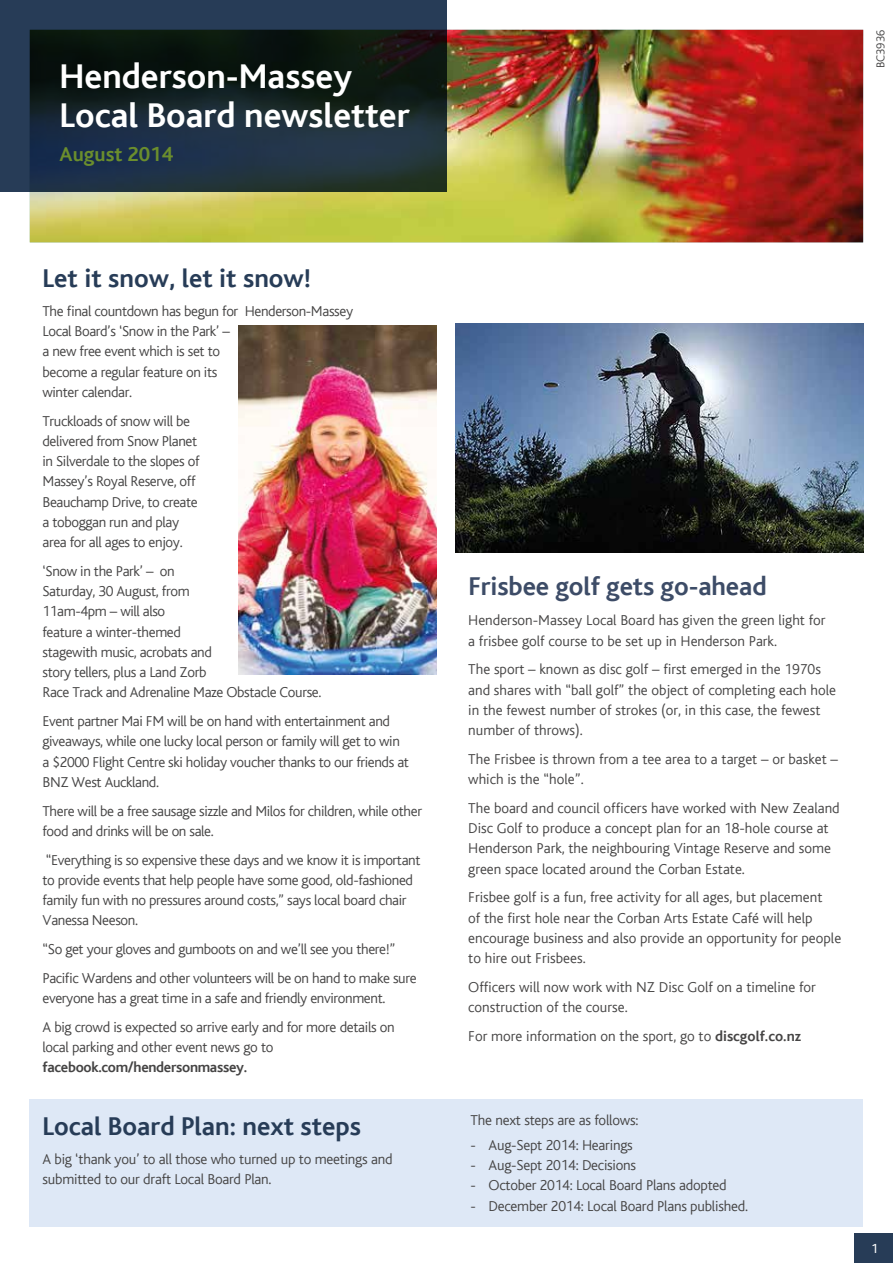
<style>
.page{position:relative;width:893px;height:1263px;background:#fff}
.page>*{position:absolute;margin:0;border:0;box-sizing:border-box;transform-origin:0 0}
.t1{font:700 36px/39px "AC Bliss";color:#fff}
.t2{font:700 27px "AC Bliss";color:#273c57}
.t3{font:700 27px "AC Bliss";letter-spacing:-.005em;color:#3d4c67}
.t4{font:700 21px "AC Bliss";color:#6b8e2d}
.t5{font:300 15px/20.2px "AC Bliss";letter-spacing:-.02em;color:#454444}
.t6{font:300 15px/20.2px "AC Bliss";color:#454444}
.t7{font:700 15px "AC Bliss";letter-spacing:-.02em;color:#454444}
.t8{font:13.5px "AC Bliss";color:#fff}
.t9{font:300 12px "AC Bliss";color:#454444}
.s1{font-weight:700}
</style>
<div class="page">
<div style="left:30px;top:1099px;width:833px;height:128px;background:#dee8f6"></div>
<img style="left:30px;top:30px;width:833px;height:212px">
<svg style="left:0;top:0;width:446px;height:191px;background:#192933"></svg>
<div style="left:855px;top:1233px;width:38px;height:30px;background:#273c57"></div>
<img style="left:238px;top:325px;width:199px;height:349px">
<img style="left:455px;top:324px;width:408px;height:228px">
<h1 class="t1" style="left:60px;top:58px;width:352px">Henderson-Massey<br>Local Board newsletter</h1>
<h3 class="t4" style="left:60px;top:143px;width:115px">August 2014</h3>
<h2 class="t2" style="left:43px;top:264px;width:270px">Let it snow, let it snow!</h2>
<p class="t5" style="left:43px;top:301px;width:312px">The final countdown has begun for Henderson-Massey<br>Local Board’s ‘Snow in the Park’ –<br>a new free event which is set to<br>become a regular feature on its<br>winter calendar.</p>
<p class="t5" style="left:43px;top:411px;width:159px">Truckloads of snow will be delivered from Snow Planet in Silverdale to the slopes of<br>Massey’s Royal Reserve, off<br>Beauchamp Drive, to create a toboggan run and play area for all ages to enjoy.</p>
<p class="t5" style="left:43px;top:561px;width:280px">‘Snow in the Park’ – on<br>Saturday, 30 August, from<br>11am-4pm – will also<br>feature a winter-themed<br>stagewith music, acrobats and<br>story tellers, plus a Land Zorb<br>Race Track and Adrenaline Maze Obstacle Course.</p>
<p class="t5" style="left:43px;top:711px;width:368px">Event partner Mai FM will be on hand with entertainment and giveaways, while one lucky local person or family will get to win a $2000 Flight Centre ski holiday voucher thanks to our friends at BNZ West Auckland.</p>
<p class="t5" style="left:43px;top:801px;width:381px">There will be a free sausage sizzle and Milos for children, while other food and drinks will be on sale.</p>
<p class="t5" style="left:43px;top:850px;width:379px">“Everything is so expensive these days and we know it is important to provide events that help people have some good, old-fashioned family fun with no pressures around costs,” says local board chair Vanessa Neeson.</p>
<p class="t5" style="left:43px;top:935px;width:376px;line-height:28.8px">“So get your gloves and gumboots on and we’ll see you there!”<br>Pacific Wardens and other volunteers will be on hand to make sure</p>
<p class="t5" style="left:43px;top:984px;width:354px;line-height:28.8px">everyone has a great time in a safe and friendly environment.<br>A big crowd is expected so arrive early and for more details on</p>
<p class="t5" style="left:43px;top:1037px;width:232px">local parking and other event news go to</p>
<p class="t7" style="left:43px;top:1060px;width:206px">facebook.com/hendersonmassey.</p>
<h2 class="t2" style="left:43px;top:1112px;width:320px">Local Board Plan: next steps</h2>
<p class="t5" style="left:43px;top:1149px;width:352px">A big ‘thank you’ to all those who turned up to meetings and submitted to our draft Local Board Plan.</p>
<p class="t9" style="left:874px;top:68px;width:39px;rotate:-90deg">BC3936</p>
<h2 class="t3" style="left:468px;top:572px;width:300px">Frisbee golf gets go-ahead</h2>
<p class="t6" style="left:468px;top:610px;width:359px">Henderson-Massey Local Board has given the green light for a frisbee golf course to be set up in Henderson Park.</p>
<p class="t6" style="left:468px;top:659px;width:369px">The sport – known as disc golf – first emerged in the 1970s and shares with “ball golf” the object of completing each hole in the fewest number of strokes (or, in this case, the fewest number of throws).</p>
<p class="t6" style="left:468px;top:749px;width:371px">The Frisbee is thrown from a tee area to a target – or basket – which is the “hole”.</p>
<p class="t6" style="left:468px;top:798px;width:373px">The board and council officers have worked with New Zealand Disc Golf to produce a concept plan for an 18-hole course at Henderson Park, the neighbouring Vintage Reserve and some green space located around the Corban Estate.</p>
<p class="t6" style="left:468px;top:887px;width:374px">Frisbee golf is a fun, free activity for all ages, but placement<br>of the first hole near the Corban Arts Estate Café will help encourage business and also provide an opportunity for people to hire out Frisbees.</p>
<p class="t6" style="left:468px;top:977px;width:349px">Officers will now work with NZ Disc Golf on a timeline for construction of the course.</p>
<p class="t6" style="left:468px;top:1026px;width:334px">For more information on the sport, go to <span class="s1">discgolf.co.nz</span></p>
<p class="t5" style="left:471px;top:1110px;width:169px">The next steps are as follows:</p>
<p class="t5" style="left:471px;top:1135px;width:164px">- Aug-Sept 2014: Hearings</p>
<p class="t5" style="left:471px;top:1155px;width:167px">- Aug-Sept 2014: Decisions</p>
<p class="t5" style="left:471px;top:1175px;width:258px">- October 2014: Local Board Plans adopted</p>
<p class="t5" style="left:471px;top:1196px;width:279px">- December 2014: Local Board Plans published.</p>
<p class="t8" style="left:871px;top:1241px;width:9px">1</p>
</div>
